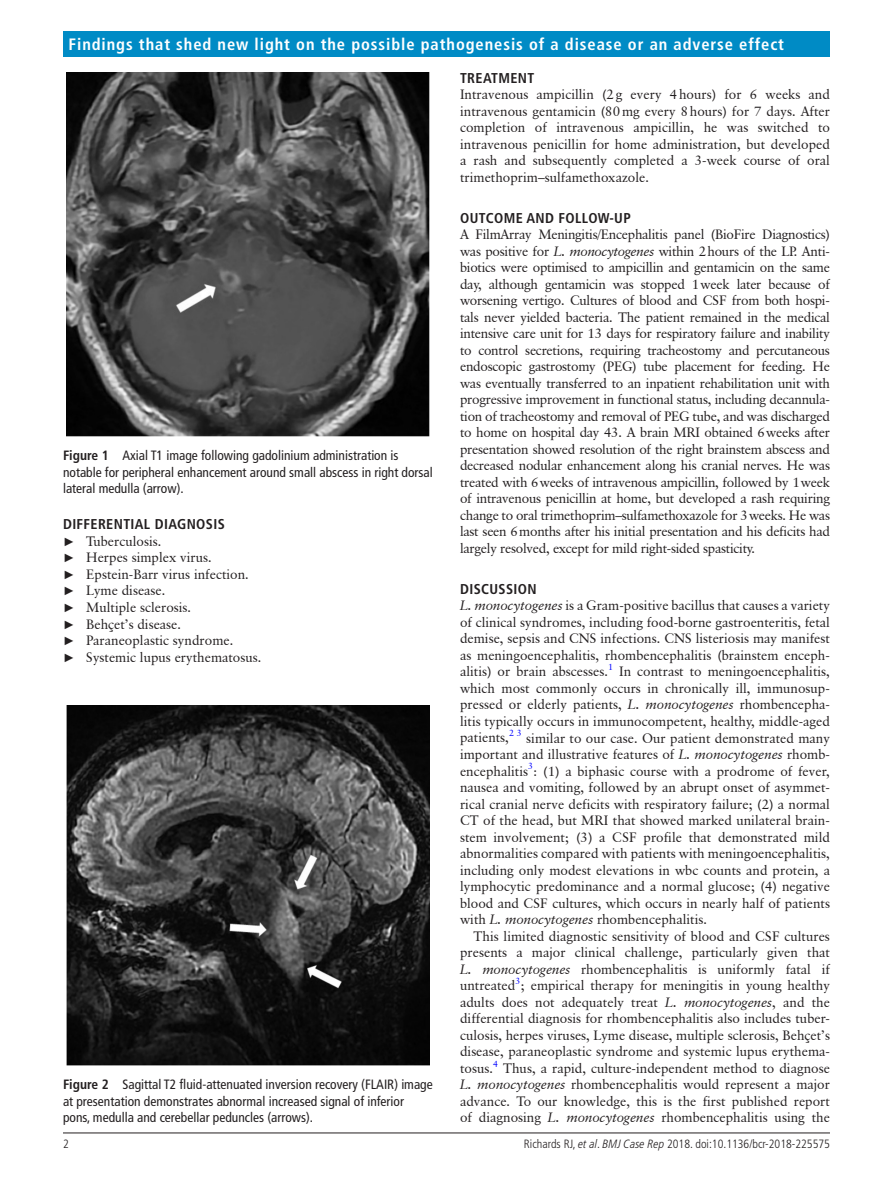
<style>
.page{position:relative;width:893px;height:1191px;background:#fff}
.page>*{position:absolute;margin:0;border:0;box-sizing:border-box;transform-origin:0 0}
.t1{font:700 condensed 16.5px "Frutiger LT Pro";letter-spacing:.055em;color:#fff}
.t2{font:700 condensed 14.25px "Frutiger LT Pro";letter-spacing:.025em;color:#231f20}
.t3{font:13.5px/16.5px "Classical Garamond BT";color:#231f20;text-align:justify}
.t4{font:condensed 13.5px/16.5px "Frutiger LT Pro";color:#231f20}
.t5{font:300 condensed 12px "Frutiger LT Pro";color:#231f20}
.s1{font-weight:700}
.s2{font-family:"Arial";font-size:12px}
.s3{font-style:italic}
</style>
<div class="page">
<hr style="left:63px;top:1132px;width:767px;height:1px;background:#231f20">
<div style="left:63px;top:31px;width:767px;height:25px;background:#008bc5"></div>
<img style="left:67px;top:72px;width:362px;height:364px">
<img style="left:67px;top:705px;width:362px;height:360px">
<p class="t1" style="left:69px;top:34px;width:717px">Findings that shed new light on the possible pathogenesis of a disease or an adverse effect</p>
<p class="t4" style="left:63px;top:447px;width:371px"><span class="s1">Figure 1</span> Axial T1 image following gadolinium administration is notable for peripheral enhancement around small abscess in right dorsal lateral medulla (arrow).</p>
<p class="t2" style="left:63px;top:515px;width:162px">Differential diagnosis</p>
<p class="t3" style="left:63px;top:532px;width:200px;text-align:left"><span class="s2">►</span> Tuberculosis.<br><span class="s2">►</span> Herpes simplex virus.<br><span class="s2">►</span> Epstein-Barr virus infection. <span class="s2">►</span> Lyme disease.<br><span class="s2">►</span> Multiple sclerosis.<br><span class="s2">►</span> Behçet’s disease.<br><span class="s2">►</span> Paraneoplastic syndrome.<br><span class="s2">►</span> Systemic lupus erythematosus.</p>
<p class="t4" style="left:63px;top:1076px;width:371px"><span class="s1">Figure 2</span> Sagittal T2 fluid-attenuated inversion recovery (FLAIR) image at presentation demonstrates abnormal increased signal of inferior pons, medulla and cerebellar peduncles (arrows).</p>
<p class="t2" style="left:460px;top:69px;width:74px">Treatment</p>
<p class="t3" style="left:460px;top:86px;width:371px">Intravenous ampicillin (2g every 4hours) for 6 weeks and intravenous gentamicin (80mg every 8hours) for 7 days. After completion of intravenous ampicillin, he was switched to intravenous penicillin for home administration, but developed a rash and subsequently completed a 3-week course of oral trimethoprim–sulfamethoxazole.</p>
<p class="t2" style="left:460px;top:209px;width:172px">Outcome and follow-up</p>
<p class="t3" style="left:460px;top:226px;width:371px">A FilmArray Meningitis/Encephalitis panel (BioFire Diagnostics) was positive for <span class="s3">L. monocytogenes</span> within 2hours of the LP. Anti&shy;biotics were optimised to ampicillin and gentamicin on the same day, although gentamicin was stopped 1week later because of worsening vertigo. Cultures of blood and CSF from both hospi&shy;tals never yielded bacteria. The patient remained in the medical intensive care unit for 13 days for respiratory failure and inability to control secretions, requiring tracheostomy and percutaneous endoscopic gastrostomy (PEG) tube placement for feeding. He was eventually transferred to an inpatient rehabilitation unit with progressive improvement in functional status, including decannula&shy;tion of tracheostomy and removal of PEG tube, and was discharged to home on hospital day 43. A brain MRI obtained 6weeks after presentation showed resolution of the right brainstem abscess and decreased nodular enhancement along his cranial nerves. He was treated with 6weeks of intravenous ampicillin, followed by 1week of intravenous penicillin at home, but developed a rash requiring change to oral trimethoprim–sulfamethoxazole for 3weeks. He was last seen 6months after his initial presentation and his deficits had largely resolved, except for mild right-sided spasticity.</p>
<p class="t2" style="left:460px;top:580px;width:78px">Discussion</p>
<p class="t3" style="left:460px;top:597px;width:371px"><span class="s3">L. monocytogenes</span> is a Gram-positive bacillus that causes a variety of clinical syndromes, including food-borne gastroenteritis, fetal demise, sepsis and CNS infections. CNS listeriosis may manifest as meningoencephalitis, rhombencephalitis (brainstem enceph&shy;alitis) or brain abscesses.<sup>1</sup> In contrast to meningoencephalitis, which most commonly occurs in chronically ill, immunosup&shy;pressed or elderly patients, <span class="s3">L. monocytogenes</span> rhombencepha&shy;litis typically occurs in immunocompetent, healthy, middle-aged patients,<sup>2</sup> <sup>3</sup> similar to our case. Our patient demonstrated many important and illustrative features of <span class="s3">L. monocytogenes</span> rhomb&shy;encephalitis<sup>3</sup>: (1) a biphasic course with a prodrome of fever, nausea and vomiting, followed by an abrupt onset of asymmet&shy;rical cranial nerve deficits with respiratory failure; (2) a normal CT of the head, but MRI that showed marked unilateral brain&shy;stem involvement; (3) a CSF profile that demonstrated mild abnormalities compared with patients with meningoencephalitis, including only modest elevations in wbc counts and protein, a lymphocytic predominance and a normal glucose; (4) negative blood and CSF cultures, which occurs in nearly half of patients with <span class="s3">L. monocytogenes</span> rhombencephalitis.</p>
<p class="t3" style="left:460px;top:927px;width:371px;text-indent:14px">This limited diagnostic sensitivity of blood and CSF cultures presents a major clinical challenge, particularly given that <span class="s3">L. monocytogenes</span> rhombencephalitis is uniformly fatal if untreated<sup>3</sup>; empirical therapy for meningitis in young healthy adults does not adequately treat <span class="s3">L. monocytogenes</span>, and the differential diagnosis for rhombencephalitis also includes tuber&shy;culosis, herpes viruses, Lyme disease, multiple sclerosis, Behçet’s disease, paraneoplastic syndrome and systemic lupus erythema&shy;tosus.<sup>4</sup> Thus, a rapid, culture-independent method to diagnose <span class="s3">L. monocytogenes</span> rhombencephalitis would represent a major advance. To our knowledge, this is the first published report of diagnosing <span class="s3">L. monocytogenes</span> rhombencephalitis using the</p>
<p class="t5" style="left:63px;top:1136px;width:7px">2</p>
<p class="t5" style="left:524px;top:1136px;width:308px">Richards RJ, <span class="s3">et al</span>. <span class="s3">BMJ Case Rep</span> 2018. doi:10.1136/bcr-2018-225575</p>
</div>
